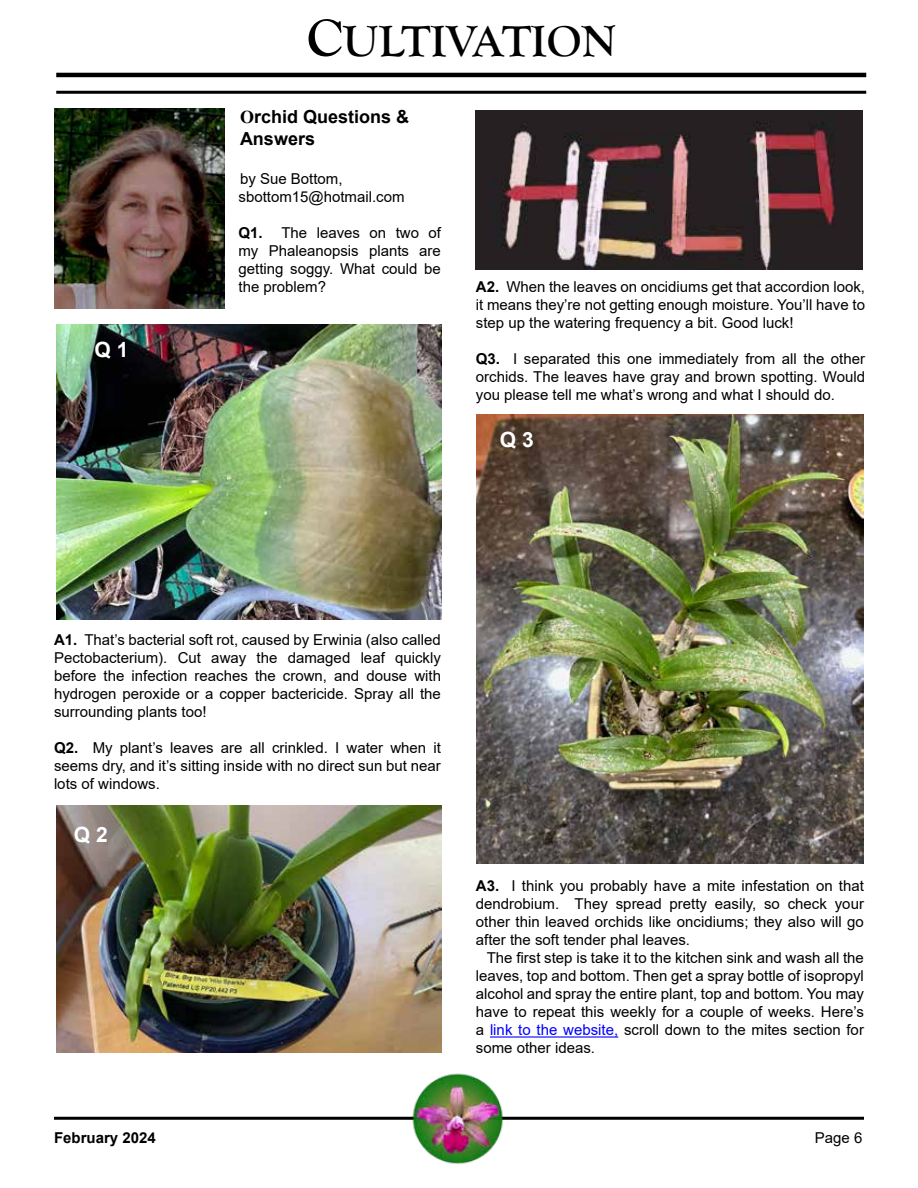
<style>
.page{position:relative;width:918px;height:1188px;background:#fff}
.page>*{position:absolute;margin:0;border:0;box-sizing:border-box;transform-origin:0 0}
.t1{font:700 45px "Goudy Old Style T";color:#000}
.t2{font:700 21px "Arial";color:#fff}
.t3{font:700 18px/21.6px "Arial";color:#000}
.t4{font:15px/18px "Arial";color:#000;text-align:justify}
.t5{font:700 15px "Arial";color:#000}
.s1{font-size:54px}
.s2{font-family:"Times New Roman"}
.s3{font-weight:700}
.s4{color:#00f}
</style>
<div class="page">
<hr style="left:56px;top:73px;width:810px;height:4px;background:#000">
<hr style="left:56px;top:91px;width:810px;height:3px;background:#000">
<hr style="left:54px;top:1117px;width:810px;height:3px;background:#000">
<img style="left:54px;top:108px;width:171px;height:201px">
<img style="left:476px;top:110px;width:387px;height:160px">
<img style="left:394px;top:1073px;width:130px;height:91px">
<img style="left:56px;top:324px;width:385px;height:296px">
<img style="left:56px;top:806px;width:385px;height:247px">
<img style="left:477px;top:414px;width:387px;height:450px">
<hr style="left:490px;top:1036px;width:128px;height:2px;background:#00f">
<h2 class="t2" style="left:94px;top:335px;width:35px">Q 1</h2>
<h1 class="t1" style="left:307px;top:16px;width:311px"><span class="s1">C</span>ULTIVATION</h1>
<p class="t3" style="left:240px;top:106px;width:171px"><span class="s2">O</span>rchid Questions &amp;<br>Answers</p>
<p class="t4" style="left:238px;top:170px;width:168px">by Sue Bottom, sbottom15@hotmail.com</p>
<p class="t4" style="left:238px;top:224px;width:204px"><span class="s3">Q1.</span> The leaves on two of my Phaleanopsis plants are getting soggy. What could be the problem?</p>
<p class="t4" style="left:476px;top:277px;width:391px"><span class="s3">A2.</span> When the leaves on oncidiums get that accordion look, it means they’re not getting enough moisture. You’ll have to step up the watering frequency a bit. Good luck!</p>
<p class="t4" style="left:476px;top:349px;width:391px"><span class="s3">Q3.</span> I separated this one immediately from all the other orchids. The leaves have gray and brown spotting. Would you please tell me what’s wrong and what I should do.</p>
<h2 class="t2" style="left:500px;top:425px;width:35px">Q 3</h2>
<p class="t4" style="left:54px;top:631px;width:389px"><span class="s3">A1.</span> That’s bacterial soft rot, caused by Erwinia (also called Pectobacterium). Cut away the damaged leaf quickly before the infection reaches the crown, and douse with hydrogen peroxide or a copper bactericide. Spray all the surrounding plants too!</p>
<p class="t4" style="left:54px;top:739px;width:389px"><span class="s3">Q2.</span> My plant’s leaves are all crinkled. I water when it seems dry, and it’s sitting inside with no direct sun but near lots of windows.</p>
<h2 class="t2" style="left:74px;top:820px;width:35px">Q 2</h2>
<p class="t4" style="left:476px;top:877px;width:390px"><span class="s3">A3.</span> I think you probably have a mite infestation on that dendrobium. They spread pretty easily, so check your other thin leaved orchids like oncidiums; they also will go after the soft tender phal leaves.</p>
<p class="t4" style="left:476px;top:949px;width:390px;text-indent:11px">The first step is take it to the kitchen sink and wash all the leaves, top and bottom. Then get a spray bottle of isopropyl alcohol and spray the entire plant, top and bottom. You may have to repeat this weekly for a couple of weeks. Here’s a <span class="s4">link to the website,</span> scroll down to the mites section for some other ideas.</p>
<p class="t5" style="left:54px;top:1127px;width:103px">February 2024</p>
<p class="t4" style="left:815px;top:1129px;width:49px">Page 6</p>
</div>
